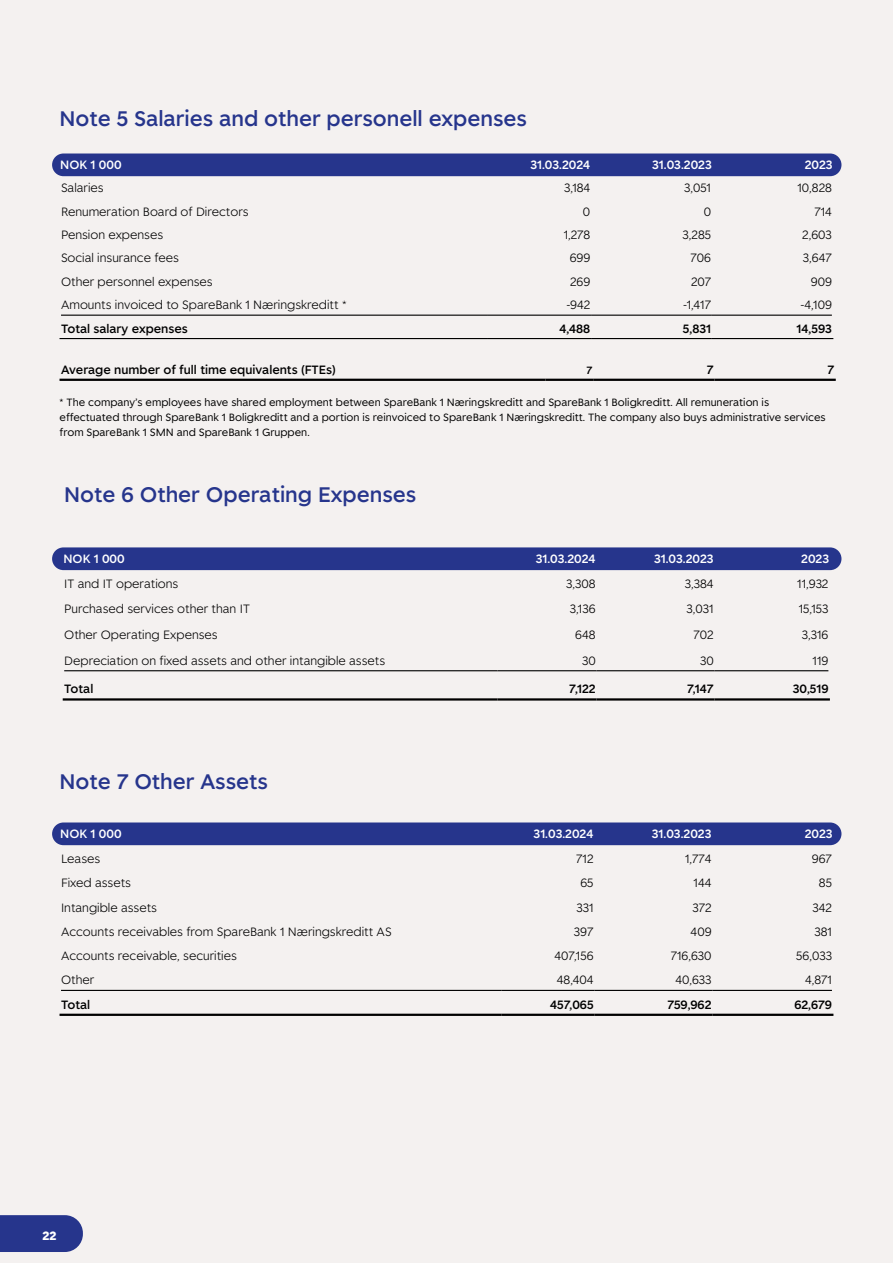
<style>
.page{position:relative;width:893px;height:1263px;background:#f4f1f0}
.page>*{position:absolute;margin:0;border:0;box-sizing:border-box;transform-origin:0 0}
.t1{font:500 21px "Spare Bank 1";color:#26358c}
.t2{font:300 12px "Spare Bank 1";color:#000}
.t3{font:500 12px "Spare Bank 1";color:#000}
.t4{font:500 12px "Spare Bank 1";color:#fff}
.t5{font:700 12px "Spare Bank 1";color:#fff}
.t6{font:10.5px/15px "Spare Bank 1";color:#000}
.t7{font:500 10.5px "Spare Bank 1";color:#000}
</style>
<div class="page">
<svg style="left:0;top:1215px;width:83px;height:37px;background:#303e91"></svg>
<div style="left:52px;top:153px;width:789px;height:23px;background:#26358c;border-radius:11px"></div>
<hr style="left:61px;top:315px;width:427px;height:1px;background:#000">
<hr style="left:488px;top:315px;width:103px;height:1px;background:#000">
<hr style="left:591px;top:315px;width:121px;height:1px;background:#000">
<hr style="left:712px;top:315px;width:120px;height:1px;background:#000">
<hr style="left:60px;top:338px;width:428px;height:1px;background:#000">
<hr style="left:488px;top:338px;width:103px;height:1px;background:#000">
<hr style="left:591px;top:338px;width:121px;height:1px;background:#000">
<hr style="left:712px;top:338px;width:121px;height:1px;background:#000">
<hr style="left:60px;top:379px;width:485px;height:2px;background:#000">
<hr style="left:545px;top:379px;width:48px;height:2px;background:#000">
<hr style="left:593px;top:379px;width:121px;height:2px;background:#000">
<hr style="left:714px;top:379px;width:122px;height:2px;background:#000">
<div style="left:52px;top:547px;width:789px;height:23px;background:#26358c;border-radius:11px"></div>
<hr style="left:64px;top:670px;width:433px;height:1px;background:#000">
<hr style="left:497px;top:670px;width:99px;height:1px;background:#000">
<hr style="left:596px;top:670px;width:118px;height:1px;background:#000">
<hr style="left:714px;top:670px;width:114px;height:1px;background:#000">
<hr style="left:63px;top:698px;width:434px;height:3px;background:#000">
<hr style="left:497px;top:698px;width:99px;height:3px;background:#000">
<hr style="left:596px;top:698px;width:118px;height:3px;background:#000">
<hr style="left:714px;top:698px;width:116px;height:3px;background:#000">
<div style="left:52px;top:822px;width:789px;height:23px;background:#26358c;border-radius:11px"></div>
<hr style="left:61px;top:990px;width:441px;height:1px;background:#000">
<hr style="left:502px;top:990px;width:92px;height:1px;background:#000">
<hr style="left:594px;top:990px;width:118px;height:1px;background:#000">
<hr style="left:712px;top:990px;width:120px;height:1px;background:#000">
<hr style="left:60px;top:1014px;width:442px;height:2px;background:#000">
<hr style="left:502px;top:1014px;width:92px;height:2px;background:#000">
<hr style="left:594px;top:1014px;width:118px;height:2px;background:#000">
<hr style="left:712px;top:1014px;width:121px;height:2px;background:#000">
<h1 class="t1" style="left:60px;top:105px;width:469px">Note 5 Salaries and other personell expenses</h1>
<p class="t4" style="left:60px;top:157px;width:63px">NOK 1 000</p>
<p class="t4" style="left:530px;top:157px;width:61px">31.03.2024</p>
<p class="t4" style="left:652px;top:157px;width:61px">31.03.2023</p>
<p class="t4" style="left:805px;top:157px;width:29px">2023</p>
<p class="t2" style="left:61px;top:180px;width:44px">Salaries</p>
<p class="t2" style="left:564px;top:180px;width:28px">3,184</p>
<p class="t2" style="left:684px;top:180px;width:29px">3,051</p>
<p class="t2" style="left:797px;top:180px;width:36px">10,828</p>
<p class="t2" style="left:61px;top:203px;width:189px">Renumeration Board of Directors</p>
<p class="t2" style="left:583px;top:203px;width:9px">0</p>
<p class="t2" style="left:704px;top:203px;width:9px">0</p>
<p class="t2" style="left:814px;top:203px;width:19px">714</p>
<p class="t2" style="left:61px;top:227px;width:104px">Pension expenses</p>
<p class="t2" style="left:564px;top:227px;width:28px">1,278</p>
<p class="t2" style="left:683px;top:227px;width:30px">3,285</p>
<p class="t2" style="left:802px;top:227px;width:31px">2,603</p>
<p class="t2" style="left:61px;top:250px;width:119px">Social insurance fees</p>
<p class="t2" style="left:570px;top:250px;width:22px">699</p>
<p class="t2" style="left:690px;top:250px;width:22px">706</p>
<p class="t2" style="left:803px;top:250px;width:30px">3,647</p>
<p class="t2" style="left:61px;top:274px;width:153px">Other personnel expenses</p>
<p class="t2" style="left:570px;top:274px;width:22px">269</p>
<p class="t2" style="left:691px;top:274px;width:22px">207</p>
<p class="t2" style="left:811px;top:274px;width:23px">909</p>
<p class="t2" style="left:61px;top:297px;width:287px">Amounts invoiced to SpareBank 1 Næringskreditt *</p>
<p class="t2" style="left:567px;top:297px;width:25px">-942</p>
<p class="t2" style="left:684px;top:297px;width:29px">-1,417</p>
<p class="t2" style="left:801px;top:297px;width:32px">-4,109</p>
<p class="t3" style="left:61px;top:320px;width:128px">Total salary expenses</p>
<p class="t3" style="left:560px;top:320px;width:32px">4,488</p>
<p class="t3" style="left:683px;top:320px;width:30px">5,831</p>
<p class="t3" style="left:797px;top:320px;width:37px">14,593</p>
<p class="t3" style="left:61px;top:362px;width:276px">Average number of full time equivalents (FTEs)</p>
<p class="t7" style="left:587px;top:363px;width:7px">7</p>
<p class="t3" style="left:707px;top:362px;width:8px">7</p>
<p class="t3" style="left:828px;top:362px;width:8px">7</p>
<p class="t6" style="left:60px;top:395px;width:768px">* The company’s employees have shared employment between SpareBank 1 Næringskreditt and SpareBank 1 Boligkreditt. All remuneration is effectuated through SpareBank 1 Boligkreditt and a portion is reinvoiced to SpareBank 1 Næringskreditt. The company also buys administrative services from SpareBank 1 SMN and SpareBank 1 Gruppen.</p>
<h1 class="t1" style="left:64px;top:481px;width:353px">Note 6 Other Operating Expenses</h1>
<p class="t4" style="left:63px;top:551px;width:63px">NOK 1 000</p>
<p class="t4" style="left:536px;top:551px;width:61px">31.03.2024</p>
<p class="t4" style="left:654px;top:551px;width:61px">31.03.2023</p>
<p class="t4" style="left:801px;top:551px;width:29px">2023</p>
<p class="t2" style="left:64px;top:576px;width:116px">IT and IT operations</p>
<p class="t2" style="left:566px;top:576px;width:31px">3,308</p>
<p class="t2" style="left:685px;top:576px;width:30px">3,384</p>
<p class="t2" style="left:797px;top:576px;width:33px">11,932</p>
<p class="t2" style="left:64px;top:600px;width:187px">Purchased services other than IT</p>
<p class="t2" style="left:570px;top:600px;width:27px">3,136</p>
<p class="t2" style="left:687px;top:600px;width:29px">3,031</p>
<p class="t2" style="left:799px;top:600px;width:31px">15,153</p>
<p class="t2" style="left:64px;top:627px;width:155px">Other Operating Expenses</p>
<p class="t2" style="left:575px;top:627px;width:22px">648</p>
<p class="t2" style="left:693px;top:627px;width:22px">702</p>
<p class="t2" style="left:802px;top:627px;width:28px">3,316</p>
<p class="t2" style="left:64px;top:653px;width:322px">Depreciation on fixed assets and other intangible assets</p>
<p class="t2" style="left:582px;top:653px;width:15px">30</p>
<p class="t2" style="left:700px;top:653px;width:15px">30</p>
<p class="t2" style="left:813px;top:653px;width:17px">119</p>
<p class="t3" style="left:64px;top:681px;width:31px">Total</p>
<p class="t3" style="left:569px;top:681px;width:28px">7,122</p>
<p class="t3" style="left:687px;top:681px;width:28px">7,147</p>
<p class="t3" style="left:793px;top:681px;width:37px">30,519</p>
<h1 class="t1" style="left:60px;top:768px;width:210px">Note 7 Other Assets</h1>
<p class="t4" style="left:60px;top:826px;width:63px">NOK 1 000</p>
<p class="t4" style="left:534px;top:826px;width:61px">31.03.2024</p>
<p class="t4" style="left:652px;top:826px;width:61px">31.03.2023</p>
<p class="t4" style="left:805px;top:826px;width:29px">2023</p>
<p class="t2" style="left:61px;top:851px;width:41px">Leases</p>
<p class="t2" style="left:576px;top:851px;width:19px">712</p>
<p class="t2" style="left:685px;top:851px;width:28px">1,774</p>
<p class="t2" style="left:812px;top:851px;width:22px">967</p>
<p class="t2" style="left:61px;top:875px;width:72px">Fixed assets</p>
<p class="t2" style="left:580px;top:875px;width:15px">65</p>
<p class="t2" style="left:694px;top:875px;width:19px">144</p>
<p class="t2" style="left:819px;top:875px;width:15px">85</p>
<p class="t2" style="left:61px;top:900px;width:98px">Intangible assets</p>
<p class="t2" style="left:576px;top:900px;width:19px">331</p>
<p class="t2" style="left:692px;top:900px;width:21px">372</p>
<p class="t2" style="left:812px;top:900px;width:21px">342</p>
<p class="t2" style="left:61px;top:924px;width:332px">Accounts receivables from SpareBank 1 Næringskreditt AS</p>
<p class="t2" style="left:574px;top:924px;width:21px">397</p>
<p class="t2" style="left:691px;top:924px;width:22px">409</p>
<p class="t2" style="left:814px;top:924px;width:19px">381</p>
<p class="t2" style="left:61px;top:948px;width:177px">Accounts receivable, securities</p>
<p class="t2" style="left:555px;top:948px;width:40px">407,156</p>
<p class="t2" style="left:671px;top:948px;width:42px">716,630</p>
<p class="t2" style="left:796px;top:948px;width:37px">56,033</p>
<p class="t2" style="left:61px;top:972px;width:35px">Other</p>
<p class="t2" style="left:557px;top:972px;width:38px">48,404</p>
<p class="t2" style="left:675px;top:972px;width:38px">40,633</p>
<p class="t2" style="left:805px;top:972px;width:28px">4,871</p>
<p class="t3" style="left:61px;top:997px;width:31px">Total</p>
<p class="t3" style="left:550px;top:997px;width:45px">457,065</p>
<p class="t3" style="left:667px;top:997px;width:46px">759,962</p>
<p class="t3" style="left:794px;top:997px;width:39px">62,679</p>
<p class="t5" style="left:43px;top:1228px;width:15px">22</p>
</div>
